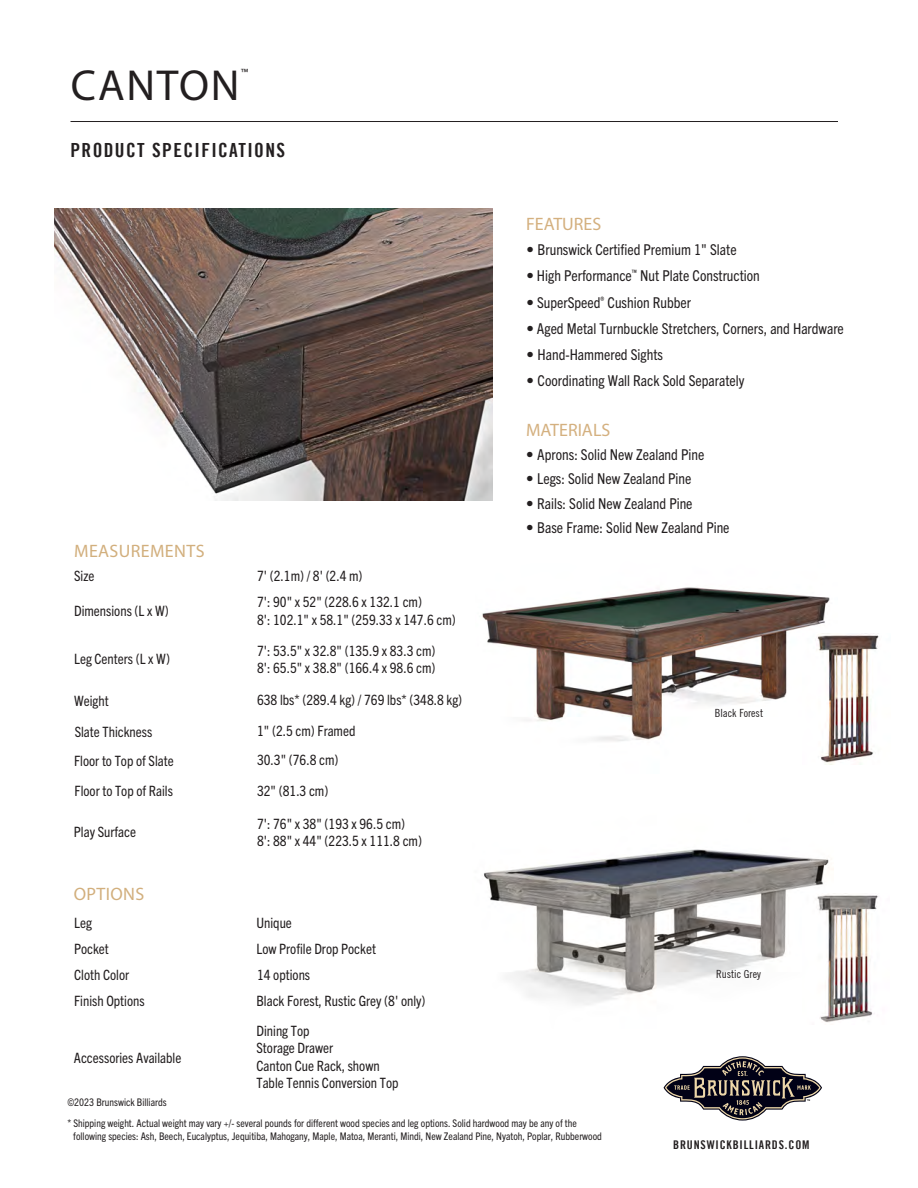
<style>
.page{position:relative;width:918px;height:1188px;background:#fff}
.page>*{position:absolute;margin:0;border:0;box-sizing:border-box;transform-origin:0 0}
.t1{font:43.5px "Myriad Pro";letter-spacing:.04em;color:#231f20}
.Product_Description{font:19.5px "Trade Gothic Bold Cond Twenty";letter-spacing:.07em;color:#231f20}
.t2{font:18px "Myriad Pro";letter-spacing:.02em;color:#d2af7d}
.Body_Copy{font:18px "Myriad Pro";color:#d4b07f}
.Product_Description-2{font:18px "Myriad Pro";color:#d4b07f}
.Body_Copy-2{font:condensed 15px "Trade Gothic Next LT Pro";color:#231f20}
.Product_Description-3{font:condensed 15px "Trade Gothic Next LT Pro";color:#231f20}
.t3{font:condensed 14.25px/26.2px "Trade Gothic Next LT Pro";color:#231f20}
.t4{font:condensed 14.25px/17.1px "Trade Gothic Next LT Pro";color:#221e1f}
.t5{font:12.15px "Myriad Pro";color:#231f20}
.t6{font:12px "Trade Gothic Bold Cond Twenty";letter-spacing:.07em;color:#231f20}
.A_Product_Descriptio{font:condensed 11.25px "Trade Gothic No.18";color:#231f20}
.A_Product_Descriptio-2{font:condensed 10.5px/12.9px "Trade Gothic Next LT Pro";color:#231f20}
.s1{font-family:"Trade Gothic No.18"}
</style>
<div class="page">
<img style="left:484px;top:849px;width:349px;height:156px">
<img style="left:482px;top:587px;width:348px;height:155px">
<svg style="left:664px;top:1056px;width:158px;height:65px"></svg>
<hr style="left:71px;top:121px;width:767px;height:1px;background:#231f20">
<img style="left:803px;top:634px;width:76px;height:131px">
<img style="left:802px;top:893px;width:77px;height:130px">
<img style="left:54px;top:208px;width:439px;height:293px">
<p class="t5" style="left:241px;top:65px;width:9px">™</p>
<p class="t1" style="left:71px;top:59px;width:170px">CANTON</p>
<p class="Product_Description" style="left:71px;top:138px;width:216px">PRODUCT SPECIFICATIONS</p>
<p class="t2" style="left:74px;top:540px;width:132px">MEASUREMENTS</p>
<p class="t3" style="left:74px;top:562px;width:22px">Size</p>
<p class="t3" style="left:74px;top:597px;width:96px">Dimensions (L x W)</p>
<p class="t3" style="left:74px;top:645px;width:97px">Leg Centers (L x W)</p>
<p class="t3" style="left:74px;top:687px;width:36px">Weight</p>
<p class="t3" style="left:75px;top:718px;width:79px">Slate Thickness</p>
<p class="t3" style="left:74px;top:747px;width:101px">Floor to Top of Slate</p>
<p class="t3" style="left:75px;top:777px;width:100px">Floor to Top of Rails</p>
<p class="t4" style="left:74px;top:822px;width:64px">Play Surface</p>
<p class="t2" style="left:74px;top:883px;width:72px">OPTIONS</p>
<p class="t3" style="left:74px;top:908px;width:19px">Leg</p>
<p class="t3" style="left:74px;top:935px;width:36px">Pocket</p>
<p class="t3" style="left:74px;top:961px;width:57px">Cloth Color</p>
<p class="t3" style="left:74px;top:987px;width:72px">Finish Options</p>
<p class="t4" style="left:74px;top:1048px;width:109px">Accessories Available</p>
<p class="t3" style="left:257px;top:562px;width:166px">7' (2.1m) / 8' (2.4 m)<br>7': 90" x 52" (228.6 x 132.1 cm)</p>
<p class="t3" style="left:257px;top:604px;width:200px;line-height:30.5px">8': 102.1" x 58.1" (259.33 x 147.6 cm)<br>7': 53.5" x 32.8" (135.9 x 83.3 cm)</p>
<p class="t3" style="left:257px;top:654px;width:180px">8': 65.5" x 38.8" (166.4 x 98.6 cm)</p>
<p class="t3" style="left:257px;top:683px;width:207px;line-height:31px">638 lbs* (289.4 kg) / 769 lbs* (348.8 kg)<br>1" (2.5 cm) Framed</p>
<p class="t3" style="left:257px;top:746px;width:83px">30.3" (76.8 cm)</p>
<p class="t4" style="left:257px;top:782px;width:73px">32" (81.3 cm)</p>
<p class="t4" style="left:257px;top:814px;width:166px">7': 76" x 38" (193 x 96.5 cm)<br>8': 88" x 44" (223.5 x 111.8 cm)</p>
<p class="t4" style="left:257px;top:909px;width:171px;line-height:26.2px">Unique<br>Low Profile Drop Pocket<br>14 options<br>Black Forest, Rustic Grey (8' only)</p>
<p class="t4" style="left:257px;top:1022px;width:144px">Dining Top<br>Storage Drawer<br>Canton Cue Rack, shown<br>Table Tennis Conversion Top</p>
<p class="Product_Description-2" style="left:526px;top:213px;width:77px">FEATURES</p>
<p class="Body_Copy-2" style="left:526px;top:239px;width:212px"><span class="s1">•</span> Brunswick Certified Premium 1" Slate</p>
<p class="Body_Copy-2" style="left:526px;top:266px;width:235px"><span class="s1">•</span> High Performance<sup>™</sup> Nut Plate Construction</p>
<p class="Body_Copy-2" style="left:526px;top:292px;width:166px"><span class="s1">•</span> SuperSpeed<sup>®</sup> Cushion Rubber</p>
<p class="Body_Copy-2" style="left:526px;top:318px;width:319px"><span class="s1">•</span> Aged Metal Turnbuckle Stretchers, Corners, and Hardware</p>
<p class="Body_Copy-2" style="left:526px;top:344px;width:138px"><span class="s1">•</span> Hand-Hammered Sights</p>
<p class="Body_Copy-2" style="left:526px;top:371px;width:219px"><span class="s1">•</span> Coordinating Wall Rack Sold Separately</p>
<p class="Body_Copy" style="left:526px;top:419px;width:86px">MATERIALS</p>
<p class="Product_Description-3" style="left:526px;top:444px;width:180px"><span class="s1">•</span> Aprons: Solid New Zealand Pine</p>
<p class="Product_Description-3" style="left:526px;top:469px;width:167px"><span class="s1">•</span> Legs: Solid New Zealand Pine</p>
<p class="Product_Description-3" style="left:526px;top:493px;width:168px"><span class="s1">•</span> Rails: Solid New Zealand Pine</p>
<p class="Product_Description-3" style="left:526px;top:518px;width:205px"><span class="s1">•</span> Base Frame: Solid New Zealand Pine</p>
<p class="A_Product_Descriptio" style="left:715px;top:706px;width:50px">Black Forest</p>
<p class="A_Product_Descriptio" style="left:716px;top:968px;width:46px">Rustic Grey</p>
<p class="A_Product_Descriptio-2" style="left:67px;top:1095px;width:101px">©2023 Brunswick Billiards</p>
<p class="A_Product_Descriptio-2" style="left:73px;top:1116px;width:530px;text-indent:-6px">* Shipping weight. Actual weight may vary +/- several pounds for different wood species and leg options. Solid hardwood may be any of the following species: Ash, Beech, Eucalyptus, Jequitiba, Mahogany, Maple, Matoa, Meranti, Mindi, New Zealand Pine, Nyatoh, Poplar, Rubberwood</p>
<p class="t6" style="left:673px;top:1137px;width:138px">BRUNSWICKBILLIARDS.COM</p>
</div>
